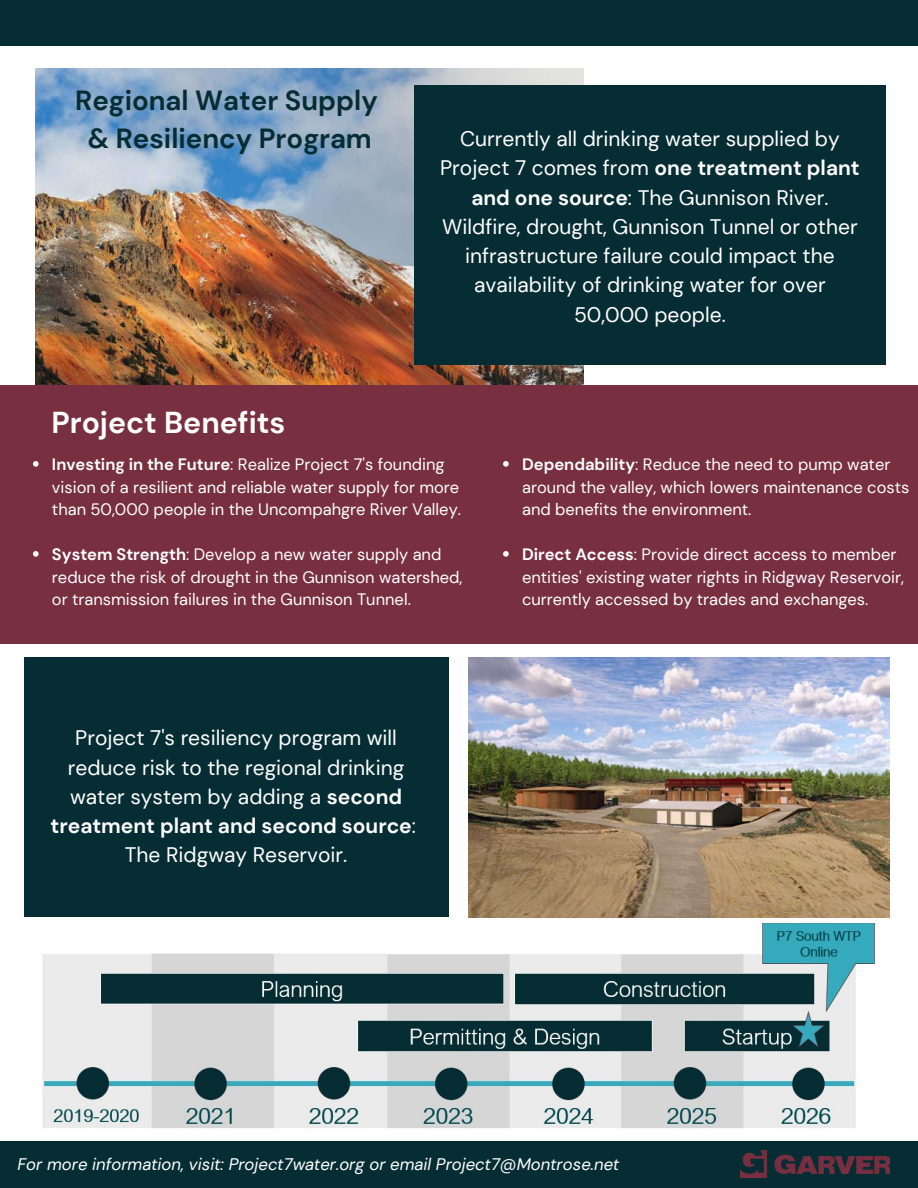
<style>
.page{position:relative;width:918px;height:1188px;background:#fff}
.page>*{position:absolute;margin:0;border:0;box-sizing:border-box;transform-origin:0 0}
.t1{font:700 30.3px "DM Sans";color:#fff}
.t2{font:700 27.6px/38.1px "DM Sans";color:#052d33;text-align:center}
.t3{font:21px/29.2px "DM Sans";color:#fff;text-align:center}
.t4{font:italic 16.8px "DM Sans";color:#fff}
.t5{font:16.5px/22.5px "DM Sans";color:#fff}
.s1{font-weight:700}
</style>
<div class="page">
<div style="left:0;top:0;width:918px;height:45px;background:#052d33"></div>
<img style="left:36px;top:69px;width:548px;height:316px">
<div style="left:0;top:385px;width:918px;height:259px;background:#782f40"></div>
<div style="left:414px;top:85px;width:472px;height:280px;background:#052d33"></div>
<div style="left:0;top:1143px;width:918px;height:45px;background:#052d33"></div>
<div style="left:0;top:1142px;width:918px;height:44px;background:#052d33"></div>
<img style="left:740px;top:1150px;width:150px;height:27px">
<img style="left:469px;top:658px;width:421px;height:259px">
<div style="left:24px;top:658px;width:424px;height:259px;background:#052d33"></div>
<img style="left:42px;top:923px;width:835px;height:206px">
<svg style="left:33px;top:461px;width:6px;height:6px"></svg>
<svg style="left:33px;top:551px;width:6px;height:6px"></svg>
<svg style="left:503px;top:461px;width:6px;height:6px"></svg>
<svg style="left:503px;top:551px;width:6px;height:6px"></svg>
<h2 class="t2" style="left:75px;top:81px;width:304px">Regional Water Supply &amp; Resiliency Program</h2>
<h1 class="t1" style="left:51px;top:403px;width:236px">Project Benefits</h1>
<p class="t3" style="left:440px;top:124px;width:421px">Currently all drinking water supplied by Project 7 comes from <span class="s1">one treatment plant and one source</span>: The Gunnison River.<br>Wildfire, drought, Gunnison Tunnel or other infrastructure failure could impact the availability of drinking water for over 50,000 people.</p>
<p class="t5" style="left:52px;top:453px;width:411px"><span class="s1">Investing in the Future</span>: Realize Project 7's founding vision of a resilient and reliable water supply for more than 50,000 people in the Uncompahgre River Valley.</p>
<p class="t5" style="left:52px;top:543px;width:412px"><span class="s1">System Strength</span>: Develop a new water supply and reduce the risk of drought in the Gunnison watershed, or transmission failures in the Gunnison Tunnel.</p>
<p class="t3" style="left:51px;top:723px;width:367px">Project 7's resiliency program will reduce risk to the regional drinking water system by adding a <span class="s1">second treatment plant and second source</span>:<br>The Ridgway Reservoir.</p>
<p class="t5" style="left:522px;top:453px;width:389px"><span class="s1">Dependability</span>: Reduce the need to pump water around the valley, which lowers maintenance costs and benefits the environment.</p>
<p class="t5" style="left:522px;top:543px;width:383px"><span class="s1">Direct Access</span>: Provide direct access to member entities' existing water rights in Ridgway Reservoir, currently accessed by trades and exchanges.</p>
<p class="t4" style="left:17px;top:1154px;width:604px">For more information, visit: Project7water.org or email Project7@Montrose.net</p>
</div>
